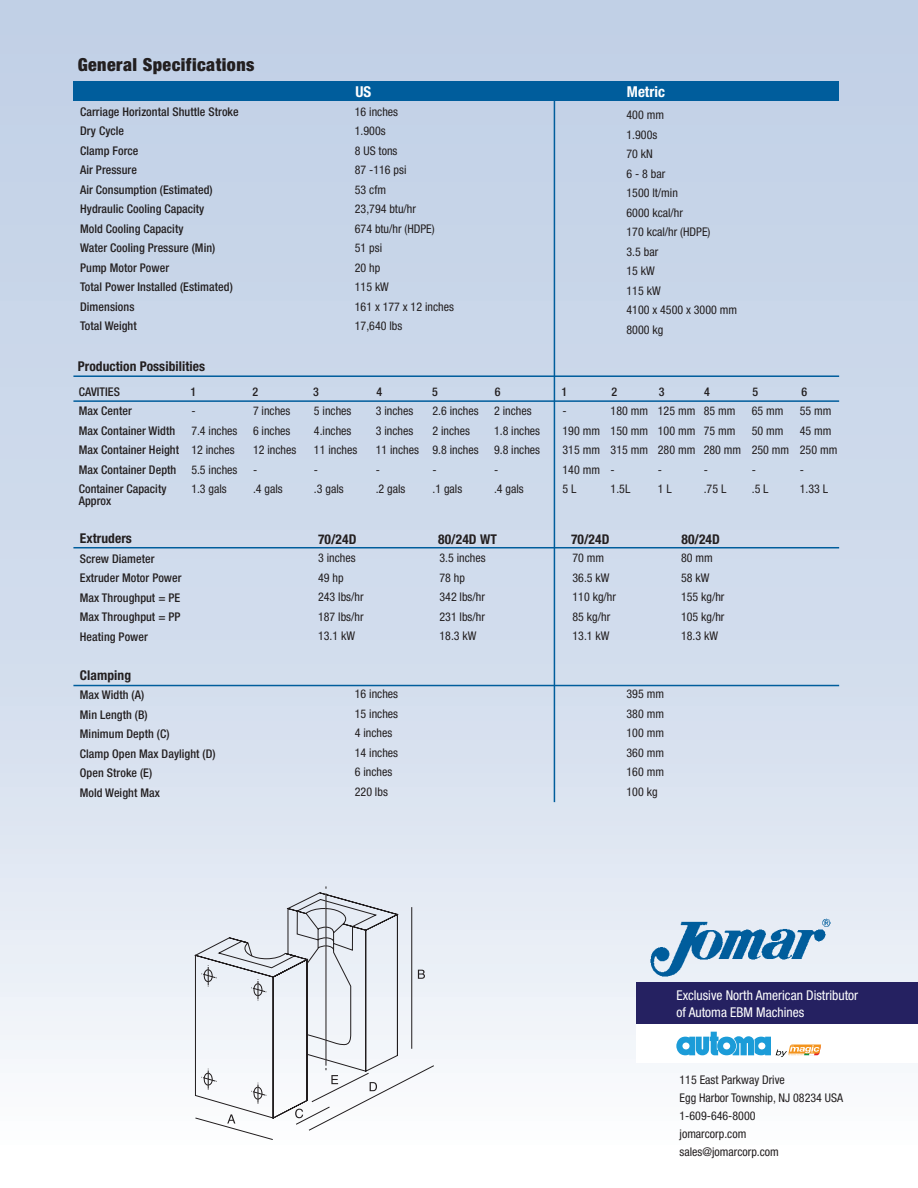
<style>
.page{position:relative;width:918px;height:1188px;background:#fff}
.page>*{position:absolute;margin:0;border:0;box-sizing:border-box;transform-origin:0 0}
.t1{font:900 condensed 18px "Helvetica Neue";letter-spacing:.025em;color:#231f20}
.t2{font:700 condensed 15px "Helvetica Neue";color:#fff}
.t3{font:700 condensed 13.5px "Helvetica Neue";letter-spacing:.005em;color:#231f20}
.t4{font:condensed 13.5px/16.5px "Helvetica Neue";color:#fff}
.t5{font:condensed 12px/19.5px "Helvetica Neue";color:#231f20}
.t6{font:500 condensed 12px/19.5px "Helvetica Neue";letter-spacing:.005em;color:#231f20}
</style>
<div class="page">
<div style="left:0;top:0;width:918px;height:1188px;background:linear-gradient(to bottom,#b9cae3,#f4f7fa)"></div>
<svg style="left:195px;top:906px;width:240px;height:234px;fill:#f5f7fb"></svg>
<svg style="left:418px;top:970px;width:7px;height:9px"></svg>
<svg style="left:194px;top:886px;width:205px;height:238px"></svg>
<div style="left:73px;top:82px;width:766px;height:19px;background:#005d9c"></div>
<hr style="left:73px;top:547px;width:766px;height:1px;background:#005d9c">
<hr style="left:73px;top:685px;width:766px;height:1px;background:#005d9c">
<hr style="left:554px;top:98px;width:1px;height:704px;background:#005d9c">
<hr style="left:73px;top:375px;width:766px;height:2px;background:#005d9c">
<hr style="left:73px;top:400px;width:766px;height:2px;background:#005d9c">
<img style="left:645px;top:913px;width:191px;height:69px">
<div style="left:636px;top:983px;width:282px;height:42px;background:#252161"></div>
<div style="left:636px;top:1025px;width:282px;height:38px;background:#fff"></div>
<svg style="left:676px;top:1032px;width:145px;height:25px"></svg>
<h1 class="t1" style="left:78px;top:53px;width:178px">General Specifications</h1>
<p class="t6" style="left:80px;top:101px;width:160px">Carriage Horizontal Shuttle Stroke<br>Dry Cycle<br>Clamp Force<br>Air Pressure<br>Air Consumption (Estimated)<br>Hydraulic Cooling Capacity<br>Mold Cooling Capacity<br>Water Cooling Pressure (Min)<br>Pump Motor Power<br>Total Power Installed (Estimated)<br>Dimensions<br>Total Weight</p>
<p class="t2" style="left:356px;top:83px;width:17px">US</p>
<p class="t2" style="left:627px;top:83px;width:40px">Metric</p>
<p class="t5" style="left:355px;top:102px;width:101px">16 inches<br>1.900s<br>8 US tons<br>87 -116 psi<br>53 cfm<br>23,794 btu/hr<br>674 btu/hr (HDPE)<br>51 psi<br>20 hp<br>115 kW<br>161 x 177 x 12 inches<br>17,640 lbs</p>
<p class="t5" style="left:627px;top:105px;width:112px">400 mm<br>1.900s<br>70 kN<br>6 - 8 bar<br>1500 lt/min<br>6000 kcal/hr<br>170 kcal/hr (HDPE)<br>3.5 bar<br>15 kW<br>115 kW<br>4100 x 4500 x 3000 mm<br>8000 kg</p>
<p class="t3" style="left:78px;top:358px;width:129px">Production Possibilities</p>
<p class="t6" style="left:191px;top:382px;width:7px">1</p>
<p class="t6" style="left:252px;top:382px;width:7px">2</p>
<p class="t6" style="left:313px;top:382px;width:7px">3</p>
<p class="t6" style="left:376px;top:382px;width:7px">4</p>
<p class="t6" style="left:432px;top:382px;width:7px">5</p>
<p class="t6" style="left:495px;top:382px;width:7px">6</p>
<p class="t6" style="left:562px;top:382px;width:7px">1</p>
<p class="t6" style="left:611px;top:382px;width:7px">2</p>
<p class="t6" style="left:659px;top:382px;width:7px">3</p>
<p class="t6" style="left:704px;top:382px;width:7px">4</p>
<p class="t6" style="left:752px;top:382px;width:7px">5</p>
<p class="t6" style="left:801px;top:382px;width:7px">6</p>
<p class="t6" style="left:79px;top:381px;width:102px">CAVITIES<br>Max Center<br>Max Container Width<br>Max Container Height<br>Max Container Depth<br>Container Capacity</p>
<p class="t6" style="left:79px;top:491px;width:34px">Approx</p>
<p class="t5" style="left:191px;top:401px;width:48px">-<br>7.4 inches<br>12 inches<br>5.5 inches<br>1.3 gals</p>
<p class="t5" style="left:253px;top:401px;width:45px">7 inches<br>6 inches<br>12 inches -<br>.4 gals</p>
<p class="t5" style="left:314px;top:401px;width:45px">5 inches<br>4.inches<br>11 inches -<br>.3 gals</p>
<p class="t5" style="left:376px;top:401px;width:45px">3 inches<br>3 inches<br>11 inches -<br>.2 gals</p>
<p class="t5" style="left:433px;top:401px;width:48px">2.6 inches<br>2 inches<br>9.8 inches -<br>.1 gals</p>
<p class="t5" style="left:494px;top:401px;width:48px">2 inches<br>1.8 inches<br>9.8 inches -<br>.4 gals</p>
<p class="t5" style="left:563px;top:401px;width:39px">-<br>190 mm<br>315 mm<br>140 mm<br>5 L</p>
<p class="t5" style="left:611px;top:401px;width:39px">180 mm<br>150 mm<br>315 mm -<br>1.5L</p>
<p class="t5" style="left:658px;top:401px;width:39px">125 mm<br>100 mm<br>280 mm -<br>1 L</p>
<p class="t5" style="left:704px;top:401px;width:39px">85 mm<br>75 mm<br>280 mm -<br>.75 L</p>
<p class="t5" style="left:752px;top:401px;width:39px">65 mm<br>50 mm<br>250 mm -<br>.5 L</p>
<p class="t5" style="left:800px;top:401px;width:39px">55 mm<br>45 mm<br>250 mm -<br>1.33 L</p>
<p class="t3" style="left:80px;top:530px;width:54px">Extruders</p>
<p class="t6" style="left:80px;top:548px;width:103px">Screw Diameter<br>Extruder Motor Power<br>Max Throughput = PE<br>Max Throughput = PP<br>Heating Power</p>
<p class="t3" style="left:80px;top:667px;width:53px">Clamping</p>
<p class="t6" style="left:80px;top:685px;width:137px">Max Width (A)<br>Min Length (B)<br>Minimum Depth (C)<br>Clamp Open Max Daylight (D)<br>Open Stroke (E)<br>Mold Weight Max</p>
<p class="t3" style="left:318px;top:531px;width:40px">70/24D</p>
<p class="t3" style="left:438px;top:531px;width:60px">80/24D WT</p>
<p class="t3" style="left:571px;top:531px;width:40px">70/24D</p>
<p class="t3" style="left:681px;top:531px;width:40px">80/24D</p>
<p class="t5" style="left:318px;top:548px;width:47px">3 inches<br>49 hp<br>243 lbs/hr<br>187 lbs/hr<br>13.1 kW</p>
<p class="t5" style="left:440px;top:548px;width:48px">3.5 inches<br>78 hp<br>342 lbs/hr<br>231 lbs/hr<br>18.3 kW</p>
<p class="t5" style="left:573px;top:548px;width:45px">70 mm<br>36.5 kW<br>110 kg/hr<br>85 kg/hr<br>13.1 kW</p>
<p class="t5" style="left:681px;top:548px;width:45px">80 mm<br>58 kW<br>155 kg/hr<br>105 kg/hr<br>18.3 kW</p>
<p class="t5" style="left:355px;top:684px;width:45px">16 inches<br>15 inches<br>4 inches<br>14 inches<br>6 inches<br>220 lbs</p>
<p class="t5" style="left:627px;top:684px;width:39px;text-align:justify">395 mm 380 mm 100 mm 360 mm 160 mm 100 kg</p>
<p class="t4" style="left:677px;top:987px;width:183px">Exclusive North American Distributor of Automa EBM Machines</p>
<p class="t5" style="left:680px;top:1071px;width:165px;line-height:18px">115 East Parkway Drive<br>Egg Harbor Township, NJ 08234 USA<br>1-609-646-8000<br>jomarcorp.com sales@jomarcorp.com</p>
</div>
